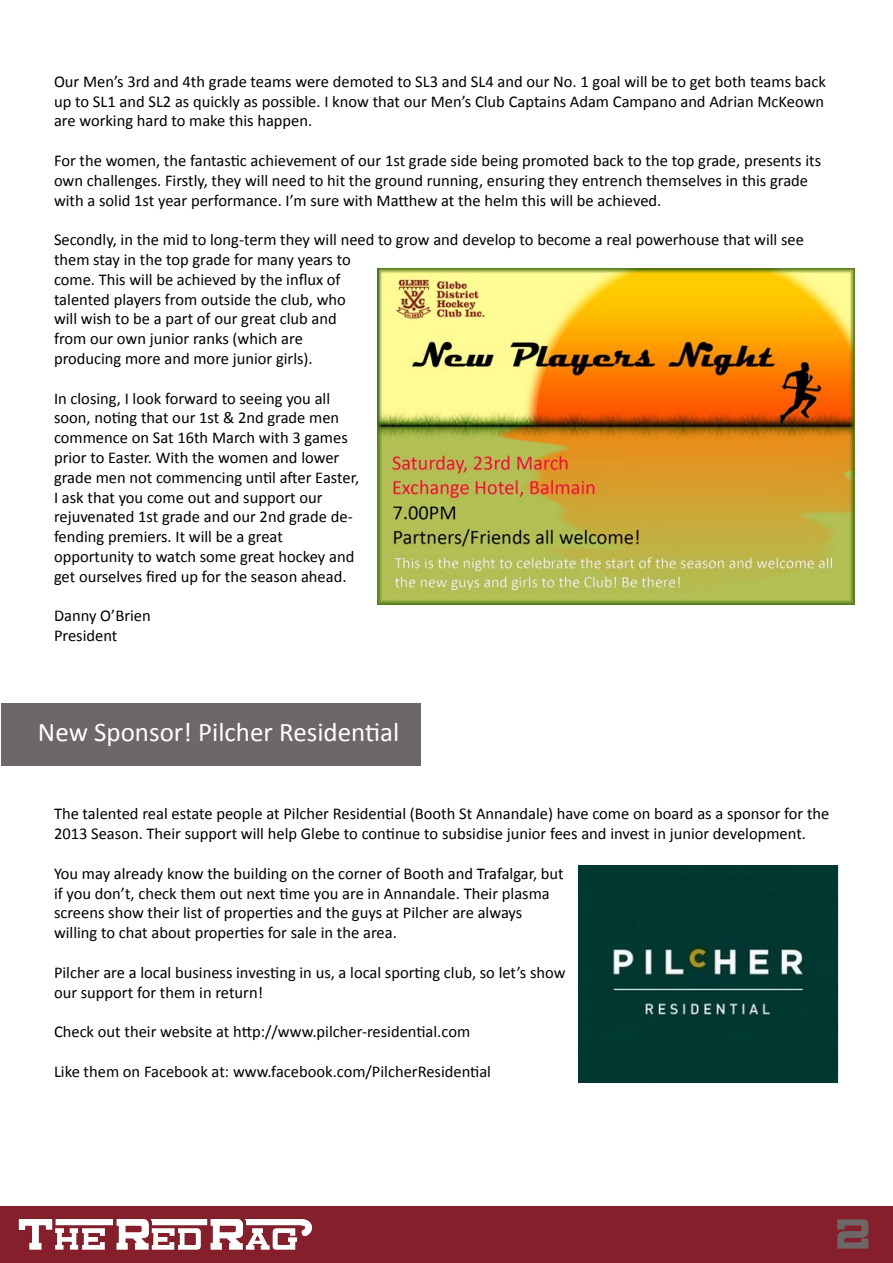
<style>
.page{position:relative;width:893px;height:1263px;background:#fff}
.page>*{position:absolute;margin:0;border:0;box-sizing:border-box;transform-origin:0 0}
.t1{font:36px "Canarsie Slab JL";color:#6d6767}
.t2{font:27px "Calibri";color:#fff}
.t3{font:16.5px/19.8px "Calibri";color:#000}
</style>
<div class="page">
<div style="left:0;top:1206px;width:893px;height:57px;background:#851f2c"></div>
<img style="left:18px;top:1218px;width:294px;height:32px">
<img style="left:578px;top:865px;width:261px;height:217px">
<img style="left:377px;top:269px;width:477px;height:336px">
<hr style="left:892px;top:54px;width:1px;height:62px;background:#6d6767">
<div style="left:1px;top:704px;width:420px;height:62px;background:#6d6767"></div>
<p class="t3" style="left:54px;top:71px;width:773px;text-align:justify">Our Men’s 3rd and 4th grade teams were demoted to SL3 and SL4 and our No. 1 goal will be to get both teams back up to SL1 and SL2 as quickly as possible. I know that our Men’s Club Captains Adam Campano and Adrian McKeown are working hard to make this happen.</p>
<p class="t3" style="left:54px;top:151px;width:769px">For the women, the fantastic achievement of our 1st grade side being promoted back to the top grade, presents its own challenges. Firstly, they will need to hit the ground running, ensuring they entrench themselves in this grade with a solid 1st year performance. I’m sure with Matthew at the helm this will be achieved.</p>
<p class="t3" style="left:54px;top:230px;width:751px">Secondly, in the mid to long-term they will need to grow and develop to become a real powerhouse that will see them stay in the top grade for many years to<br>come. This will be achieved by the influx of<br>talented players from outside the club, who<br>will wish to be a part of our great club and<br>from our own junior ranks (which are<br>producing more and more junior girls).</p>
<p class="t3" style="left:54px;top:388px;width:307px">In closing, I look forward to seeing you all soon, noting that our 1st &amp; 2nd grade men commence on Sat 16th March with 3 games prior to Easter. With the women and lower grade men not commencing until after Easter, I ask that you come out and support our rejuvenated 1st grade and our 2nd grade de&shy;fending premiers. It will be a great opportunity to watch some great hockey and get ourselves fired up for the season ahead.</p>
<p class="t3" style="left:54px;top:606px;width:98px">Danny O’Brien<br>President</p>
<h2 class="t2" style="left:38px;top:715px;width:363px">New Sponsor! Pilcher Residential</h2>
<p class="t3" style="left:54px;top:804px;width:777px">The talented real estate people at Pilcher Residential (Booth St Annandale) have come on board as a sponsor for the<br>2013 Season. Their support will help Glebe to continue to subsidise junior fees and invest in junior development.</p>
<p class="t3" style="left:54px;top:863px;width:511px">You may already know the building on the corner of Booth and Trafalgar, but if you don’t, check them out next time you are in Annandale. Their plasma screens show their list of properties and the guys at Pilcher are always willing to chat about properties for sale in the area.</p>
<p class="t3" style="left:54px;top:962px;width:513px">Pilcher are a local business investing in us, a local sporting club, so let’s show our support for them in return!</p>
<p class="t3" style="left:54px;top:1022px;width:418px">Check out their website at http://www.pilcher-residential.com</p>
<p class="t3" style="left:54px;top:1061px;width:439px">Like them on Facebook at: www.facebook.com/PilcherResidential</p>
<h1 class="t1" style="left:837px;top:1215px;width:35px">2</h1>
</div>
